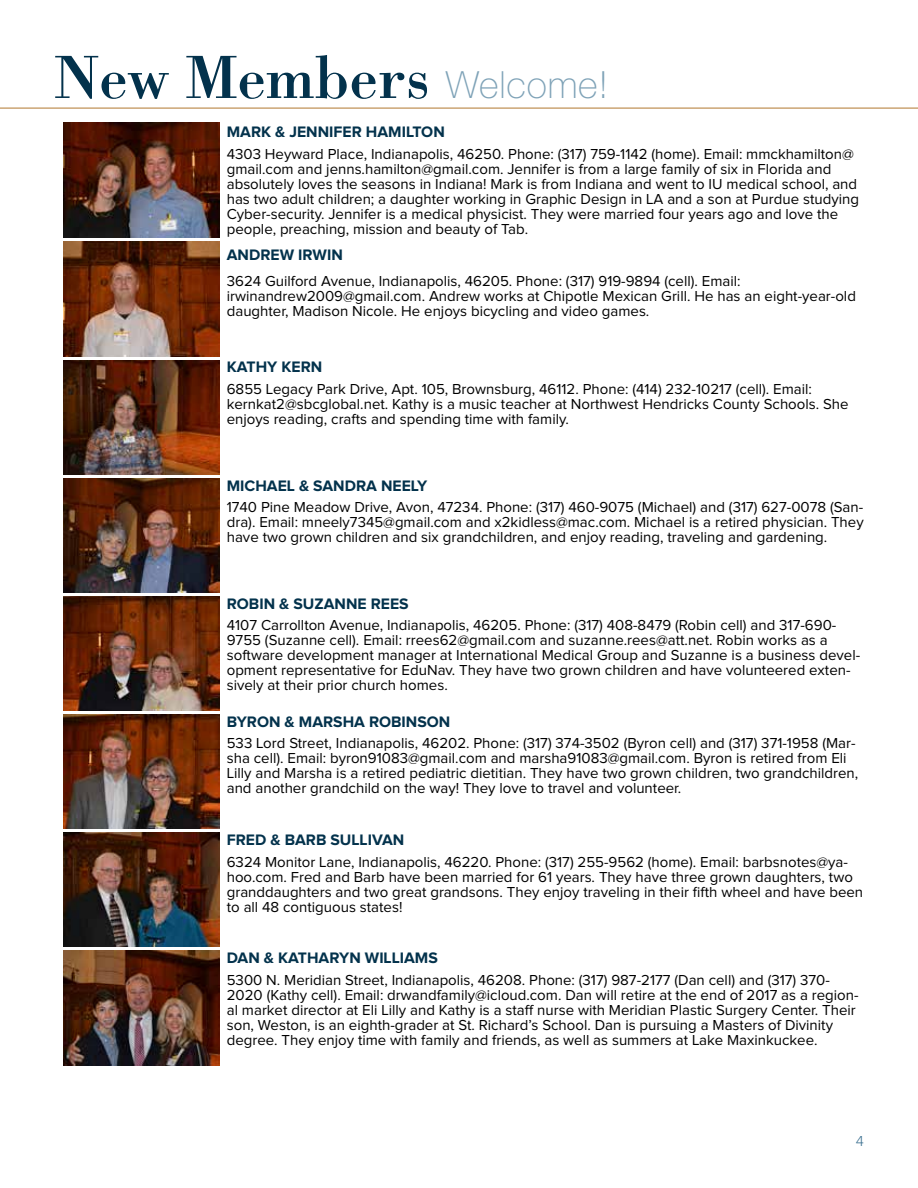
<style>
.page{position:relative;width:918px;height:1188px;background:#fff}
.page>*{position:absolute;margin:0;border:0;box-sizing:border-box;transform-origin:0 0}
.t1{font:63px "Bodoni Std";color:#03324c}
.t2{font:700 15.75px "Proxima Nova";color:#03324c}
.t3{font:15px/15px "Proxima Nova";color:#000}
.t4{font:300 15px "Proxima Nova";color:#396e8f}
.s1{font-family:"Helvetica Neue LT Std";font-weight:100;font-size:37.5px;color:#7ea2b7}
</style>
<div class="page">
<hr style="left:0;top:108px;width:918px;height:1px;background:#ba8746">
<img style="left:64px;top:123px;width:155px;height:114px">
<img style="left:64px;top:242px;width:155px;height:114px">
<img style="left:64px;top:360px;width:155px;height:114px">
<img style="left:64px;top:478px;width:155px;height:114px">
<img style="left:64px;top:596px;width:155px;height:115px">
<img style="left:64px;top:714px;width:155px;height:115px">
<img style="left:64px;top:832px;width:155px;height:115px">
<img style="left:64px;top:951px;width:155px;height:114px">
<h1 class="t1" style="left:54px;top:39px;width:556px">New Members <span class="s1">Welcome!</span></h1>
<p class="t2" style="left:227px;top:125px;width:220px">MARK &amp; JENNIFER HAMILTON</p>
<p class="t3" style="left:227px;top:147px;width:634px">4303 Heyward Place, Indianapolis, 46250. Phone: (317) 759-1142 (home). Email: mmckhamilton@ gmail.com and jenns.hamilton@gmail.com. Jennifer is from a large family of six in Florida and absolutely loves the seasons in Indiana! Mark is from Indiana and went to IU medical school, and has two adult children; a daughter working in Graphic Design in LA and a son at Purdue studying Cyber-security. Jennifer is a medical physicist. They were married four years ago and love the people, preaching, mission and beauty of Tab.</p>
<p class="t2" style="left:227px;top:248px;width:118px">ANDREW IRWIN</p>
<p class="t3" style="left:227px;top:275px;width:631px">3624 Guilford Avenue, Indianapolis, 46205. Phone: (317) 919-9894 (cell). Email: irwinandrew2009@gmail.com. Andrew works at Chipotle Mexican Grill. He has an eight-year-old daughter, Madison Nicole. He enjoys bicycling and video games.</p>
<p class="t2" style="left:227px;top:360px;width:97px">KATHY KERN</p>
<p class="t3" style="left:227px;top:382px;width:623px">6855 Legacy Park Drive, Apt. 105, Brownsburg, 46112. Phone: (414) 232-10217 (cell). Email: kernkat2@sbcglobal.net. Kathy is a music teacher at Northwest Hendricks County Schools. She enjoys reading, crafts and spending time with family.</p>
<p class="t2" style="left:227px;top:478px;width:202px">MICHAEL &amp; SANDRA NEELY</p>
<p class="t3" style="left:227px;top:500px;width:638px;text-align:justify">1740 Pine Meadow Drive, Avon, 47234. Phone: (317) 460-9075 (Michael) and (317) 627-0078 (San&shy;dra). Email: mneely7345@gmail.com and x2kidless@mac.com. Michael is a retired physician. They have two grown children and six grandchildren, and enjoy reading, traveling and gardening.</p>
<p class="t2" style="left:227px;top:596px;width:183px">ROBIN &amp; SUZANNE REES</p>
<p class="t3" style="left:227px;top:619px;width:635px">4107 Carrollton Avenue, Indianapolis, 46205. Phone: (317) 408-8479 (Robin cell) and 317-690- 9755 (Suzanne cell). Email: rrees62@gmail.com and suzanne.rees@att.net. Robin works as a software development manager at International Medical Group and Suzanne is a business devel&shy;opment representative for EduNav. They have two grown children and have volunteered exten&shy;sively at their prior church homes.</p>
<p class="t2" style="left:227px;top:714px;width:225px">BYRON &amp; MARSHA ROBINSON</p>
<p class="t3" style="left:227px;top:737px;width:633px">533 Lord Street, Indianapolis, 46202. Phone: (317) 374-3502 (Byron cell) and (317) 371-1958 (Mar&shy;sha cell). Email: byron91083@gmail.com and marsha91083@gmail.com. Byron is retired from Eli Lilly and Marsha is a retired pediatric dietitian. They have two grown children, two grandchildren, and another grandchild on the way! They love to travel and volunteer.</p>
<p class="t2" style="left:227px;top:832px;width:179px">FRED &amp; BARB SULLIVAN</p>
<p class="t3" style="left:227px;top:855px;width:638px">6324 Monitor Lane, Indianapolis, 46220. Phone: (317) 255-9562 (home). Email: barbsnotes@ya&shy;hoo.com. Fred and Barb have been married for 61 years. They have three grown daughters, two granddaughters and two great grandsons. They enjoy traveling in their fifth wheel and have been to all 48 contiguous states!</p>
<p class="t2" style="left:227px;top:951px;width:213px">DAN &amp; KATHARYN WILLIAMS</p>
<p class="t3" style="left:227px;top:973px;width:633px">5300 N. Meridian Street, Indianapolis, 46208. Phone: (317) 987-2177 (Dan cell) and (317) 370- 2020 (Kathy cell). Email: drwandfamily@icloud.com. Dan will retire at the end of 2017 as a region&shy;al market director at Eli Lilly and Kathy is a staff nurse with Meridian Plastic Surgery Center. Their son, Weston, is an eighth-grader at St. Richard’s School. Dan is pursuing a Masters of Divinity degree. They enjoy time with family and friends, as well as summers at Lake Maxinkuckee.</p>
<p class="t4" style="left:856px;top:1134px;width:10px">4</p>
</div>
